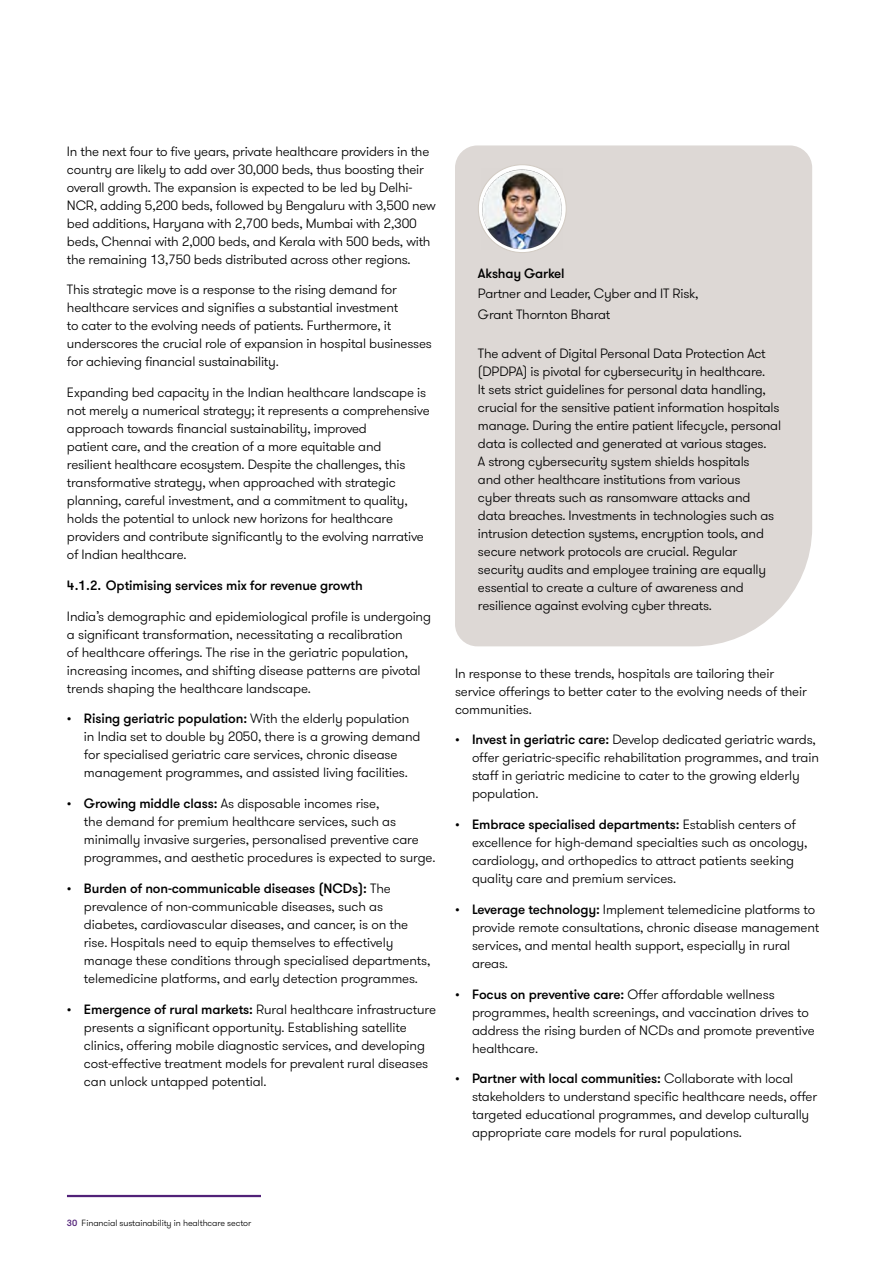
<style>
.page{position:relative;width:893px;height:1263px;background:#fff}
.page>*{position:absolute;margin:0;border:0;box-sizing:border-box;transform-origin:0 0}
.t1{font:300 13.5px/18px "GT Walsheim Pro";letter-spacing:-.015em;color:#000}
.t2{font:500 13.5px "GT Walsheim Pro";letter-spacing:-.01em;color:#000}
.t3{font:300 9px "GT Walsheim Pro";letter-spacing:-.01em;color:#000}
.s1{font-weight:500}
.s2{font-weight:500;color:#512178}
</style>
<div class="page">
<hr style="left:67px;top:1195px;width:194px;height:2px;background:#512178">
<div style="left:455px;top:145px;width:357px;height:501px;background:#ddd8d5"></div>
<svg style="left:478px;top:165px;width:88px;height:88px"></svg>
<img style="left:482px;top:168px;width:81px;height:81px">
<p class="t1" style="left:67px;top:142px;width:370px">In the next four to five years, private healthcare providers in the country are likely to add over 30,000 beds, thus boosting their overall growth. The expansion is expected to be led by Delhi-NCR, adding 5,200 beds, followed by Bengaluru with 3,500 new bed additions, Haryana with 2,700 beds, Mumbai with 2,300 beds, Chennai with 2,000 beds, and Kerala with 500 beds, with the remaining 13,750 beds distributed across other regions.</p>
<p class="t1" style="left:67px;top:281px;width:367px">This strategic move is a response to the rising demand for healthcare services and signifies a substantial investment<br>to cater to the evolving needs of patients. Furthermore, it underscores the crucial role of expansion in hospital businesses for achieving financial sustainability.</p>
<p class="t1" style="left:67px;top:384px;width:364px">Expanding bed capacity in the Indian healthcare landscape is not merely a numerical strategy; it represents a comprehensive approach towards financial sustainability, improved<br>patient care, and the creation of a more equitable and<br>resilient healthcare ecosystem. Despite the challenges, this transformative strategy, when approached with strategic planning, careful investment, and a commitment to quality, holds the potential to unlock new horizons for healthcare providers and contribute significantly to the evolving narrative of Indian healthcare.</p>
<p class="t2" style="left:67px;top:577px;width:297px">4.1.2. Optimising services mix for revenue growth</p>
<p class="t1" style="left:67px;top:607px;width:366px">India’s demographic and epidemiological profile is undergoing a significant transformation, necessitating a recalibration<br>of healthcare offerings. The rise in the geriatric population, increasing incomes, and shifting disease patterns are pivotal trends shaping the healthcare landscape.</p>
<p class="t1" style="left:84px;top:710px;width:338px;text-indent:-17px"><span class="s1">• Rising geriatric population:</span> With the elderly population in India set to double by 2050, there is a growing demand for specialised geriatric care services, chronic disease management programmes, and assisted living facilities.</p>
<p class="t1" style="left:84px;top:795px;width:353px;text-indent:-17px"><span class="s1">• Growing middle class:</span> As disposable incomes rise,<br>the demand for premium healthcare services, such as minimally invasive surgeries, personalised preventive care programmes, and aesthetic procedures is expected to surge.</p>
<p class="t1" style="left:84px;top:879px;width:348px;text-indent:-17px"><span class="s1">• Burden of non-communicable diseases (NCDs):</span> The prevalence of non-communicable diseases, such as diabetes, cardiovascular diseases, and cancer, is on the rise. Hospitals need to equip themselves to effectively manage these conditions through specialised departments, telemedicine platforms, and early detection programmes.</p>
<p class="t1" style="left:84px;top:1000px;width:354px;text-indent:-17px"><span class="s1">• Emergence of rural markets:</span> Rural healthcare infrastructure presents a significant opportunity. Establishing satellite clinics, offering mobile diagnostic services, and developing cost-effective treatment models for prevalent rural diseases can unlock untapped potential.</p>
<p class="t2" style="left:478px;top:264px;width:88px">Akshay Garkel</p>
<p class="t1" style="left:478px;top:283px;width:222px;line-height:20.4px">Partner and Leader, Cyber and IT Risk,<br>Grant Thornton Bharat</p>
<p class="t1" style="left:478px;top:344px;width:305px">The advent of Digital Personal Data Protection Act (DPDPA) is pivotal for cybersecurity in healthcare.<br>It sets strict guidelines for personal data handling, crucial for the sensitive patient information hospitals manage. During the entire patient lifecycle, personal data is collected and generated at various stages.<br>A strong cybersecurity system shields hospitals<br>and other healthcare institutions from various<br>cyber threats such as ransomware attacks and data breaches. Investments in technologies such as intrusion detection systems, encryption tools, and secure network protocols are crucial. Regular security audits and employee training are equally essential to create a culture of awareness and resilience against evolving cyber threats.</p>
<p class="t1" style="left:455px;top:664px;width:353px">In response to these trends, hospitals are tailoring their service offerings to better cater to the evolving needs of their communities.</p>
<p class="t1" style="left:472px;top:731px;width:348px;text-indent:-17px"><span class="s1">• Invest in geriatric care:</span> Develop dedicated geriatric wards, offer geriatric-specific rehabilitation programmes, and train staff in geriatric medicine to cater to the growing elderly population.</p>
<p class="t1" style="left:472px;top:816px;width:337px;text-indent:-17px"><span class="s1">• Embrace specialised departments:</span> Establish centers of excellence for high-demand specialties such as oncology, cardiology, and orthopedics to attract patients seeking quality care and premium services.</p>
<p class="t1" style="left:472px;top:900px;width:349px;text-indent:-17px"><span class="s1">• Leverage technology:</span> Implement telemedicine platforms to provide remote consultations, chronic disease management services, and mental health support, especially in rural areas.</p>
<p class="t1" style="left:472px;top:985px;width:344px;text-indent:-17px"><span class="s1">• Focus on preventive care:</span> Offer affordable wellness programmes, health screenings, and vaccination drives to address the rising burden of NCDs and promote preventive healthcare.</p>
<p class="t1" style="left:472px;top:1070px;width:347px;text-indent:-17px"><span class="s1">• Partner with local communities:</span> Collaborate with local stakeholders to understand specific healthcare needs, offer targeted educational programmes, and develop culturally appropriate care models for rural populations.</p>
<p class="t3" style="left:67px;top:1217px;width:186px"><span class="s2">30</span> Financial sustainability in healthcare sector</p>
</div>
